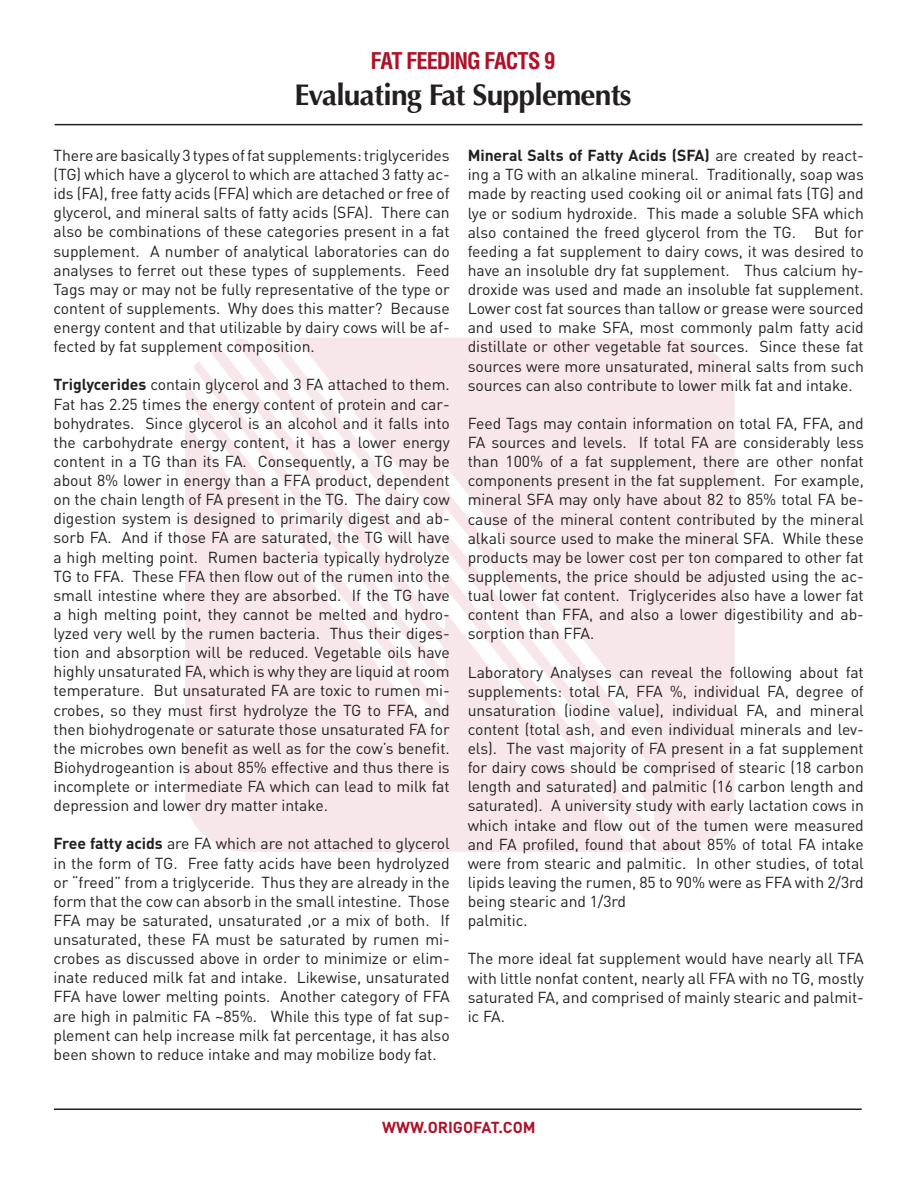
<style>
.page{position:relative;width:918px;height:1188px;background:#fff}
.page>*{position:absolute;margin:0;border:0;box-sizing:border-box;transform-origin:0 0}
.t1{font:italic 700 133.2px "Optima";letter-spacing:.02em;color:#08080d;scale:.8 1}
.t2{font:700 30px "Optima";letter-spacing:-.025em;color:#231f20}
.t3{font:700 condensed 22.5px "Helvetica";letter-spacing:-.05em;color:#ae1229}
.t4{font:15.75px/19.2px "DIN";letter-spacing:-.005em;color:#231f20;text-align:justify}
.t5{font:700 15.75px "DIN";color:#ae1229}
.s1{font-weight:700}
</style>
<div class="page">
<svg style="left:234px;top:338px;width:501px;height:514px;background:#f7e8eb"></svg>
<svg style="left:185px;top:345px;width:449px;height:507px;fill:#f7e7ea"></svg>
<svg style="left:266px;top:338px;width:177px;height:226px"></svg>
<hr style="left:55px;top:124px;width:807px;height:1px;background:#231f20">
<hr style="left:54px;top:1108px;width:808px;height:2px;background:#231f20">
<p class="t3" style="left:371px;top:47px;width:186px">FAT FEEDING FACTS 9</p>
<p class="t2" style="left:294px;top:77px;width:339px">Evaluating Fat Supplements</p>
<p class="t4" style="left:468px;top:146px;width:398px"><span class="s1">Mineral Salts of Fatty Acids (SFA)</span> are created by react&shy;ing a TG with an alkaline mineral. Traditionally, soap was made by reacting used cooking oil or animal fats (TG) and lye or sodium hydroxide. This made a soluble SFA which also contained the freed glycerol from the TG. But for feeding a fat supplement to dairy cows, it was desired to have an insoluble dry fat supplement. Thus calcium hy&shy;droxide was used and made an insoluble fat supplement.<br>Lower cost fat sources than tallow or grease were sourced and used to make SFA, most commonly palm fatty acid distillate or other vegetable fat sources. Since these fat sources were more unsaturated, mineral salts from such sources can also contribute to lower milk fat and intake.</p>
<p class="t4" style="left:468px;top:413px;width:398px">Feed Tags may contain information on total FA, FFA, and FA sources and levels. If total FA are considerably less than 100% of a fat supplement, there are other nonfat components present in the fat supplement. For example, mineral SFA may only have about 82 to 85% total FA be&shy;cause of the mineral content contributed by the mineral alkali source used to make the mineral SFA. While these products may be lower cost per ton compared to other fat supplements, the price should be adjusted using the ac&shy;tual lower fat content. Triglycerides also have a lower fat content than FFA, and also a lower digestibility and ab&shy;sorption than FFA.</p>
<p class="t4" style="left:468px;top:662px;width:398px">Laboratory Analyses can reveal the following about fat supplements: total FA, FFA %, individual FA, degree of unsaturation (iodine value), individual FA, and mineral content (total ash, and even individual minerals and lev&shy;els). The vast majority of FA present in a fat supplement for dairy cows should be comprised of stearic (18 carbon length and saturated) and palmitic (16 carbon length and saturated). A university study with early lactation cows in which intake and flow out of the tumen were measured and FA profiled, found that about 85% of total FA intake were from stearic and palmitic. In other studies, of total lipids leaving the rumen, 85 to 90% were as FFA with 2/3rd being stearic and 1/3rd</p>
<p class="t4" style="left:468px;top:911px;width:61px">palmitic.</p>
<p class="t4" style="left:468px;top:949px;width:398px">The more ideal fat supplement would have nearly all TFA with little nonfat content, nearly all FFA with no TG, mostly saturated FA, and comprised of mainly stearic and palmit&shy;ic FA.</p>
<p class="t4" style="left:54px;top:145px;width:398px">There are basically 3 types of fat supplements: triglycerides (TG) which have a glycerol to which are attached 3 fatty ac&shy;ids (FA), free fatty acids (FFA) which are detached or free of glycerol, and mineral salts of fatty acids (SFA). There can also be combinations of these categories present in a fat supplement. A number of analytical laboratories can do analyses to ferret out these types of supplements. Feed Tags may or may not be fully representative of the type or content of supplements. Why does this matter? Because energy content and that utilizable by dairy cows will be af&shy;fected by fat supplement composition.</p>
<p class="t4" style="left:54px;top:375px;width:398px"><span class="s1">Triglycerides</span> contain glycerol and 3 FA attached to them.<br>Fat has 2.25 times the energy content of protein and car&shy;bohydrates. Since glycerol is an alcohol and it falls into the carbohydrate energy content, it has a lower energy content in a TG than its FA. Consequently, a TG may be about 8% lower in energy than a FFA product, dependent on the chain length of FA present in the TG. The dairy cow digestion system is designed to primarily digest and ab&shy;sorb FA. And if those FA are saturated, the TG will have a high melting point. Rumen bacteria typically hydrolyze TG to FFA. These FFA then flow out of the rumen into the small intestine where they are absorbed. If the TG have a high melting point, they cannot be melted and hydro&shy;lyzed very well by the rumen bacteria. Thus their diges&shy;tion and absorption will be reduced. Vegetable oils have highly unsaturated FA, which is why they are liquid at room temperature. But unsaturated FA are toxic to rumen mi&shy;crobes, so they must first hydrolyze the TG to FFA, and then biohydrogenate or saturate those unsaturated FA for the microbes own benefit as well as for the cow’s benefit.<br>Biohydrogeantion is about 85% effective and thus there is incomplete or intermediate FA which can lead to milk fat depression and lower dry matter intake.</p>
<p class="t4" style="left:54px;top:834px;width:398px"><span class="s1">Free fatty acids</span> are FA which are not attached to glycerol in the form of TG. Free fatty acids have been hydrolyzed or “freed” from a triglyceride. Thus they are already in the form that the cow can absorb in the small intestine. Those FFA may be saturated, unsaturated ,or a mix of both. If unsaturated, these FA must be saturated by rumen mi&shy;crobes as discussed above in order to minimize or elim&shy;inate reduced milk fat and intake. Likewise, unsaturated FFA have lower melting points. Another category of FFA are high in palmitic FA ~85%. While this type of fat sup&shy;plement can help increase milk fat percentage, it has also been shown to reduce intake and may mobilize body fat.</p>
<h1 class="t1" style="left:195px;top:887px;width:920px">Powering Lives</h1>
<p class="t5" style="left:382px;top:1117px;width:155px">WWW.ORIGOFAT.COM</p>
</div>
